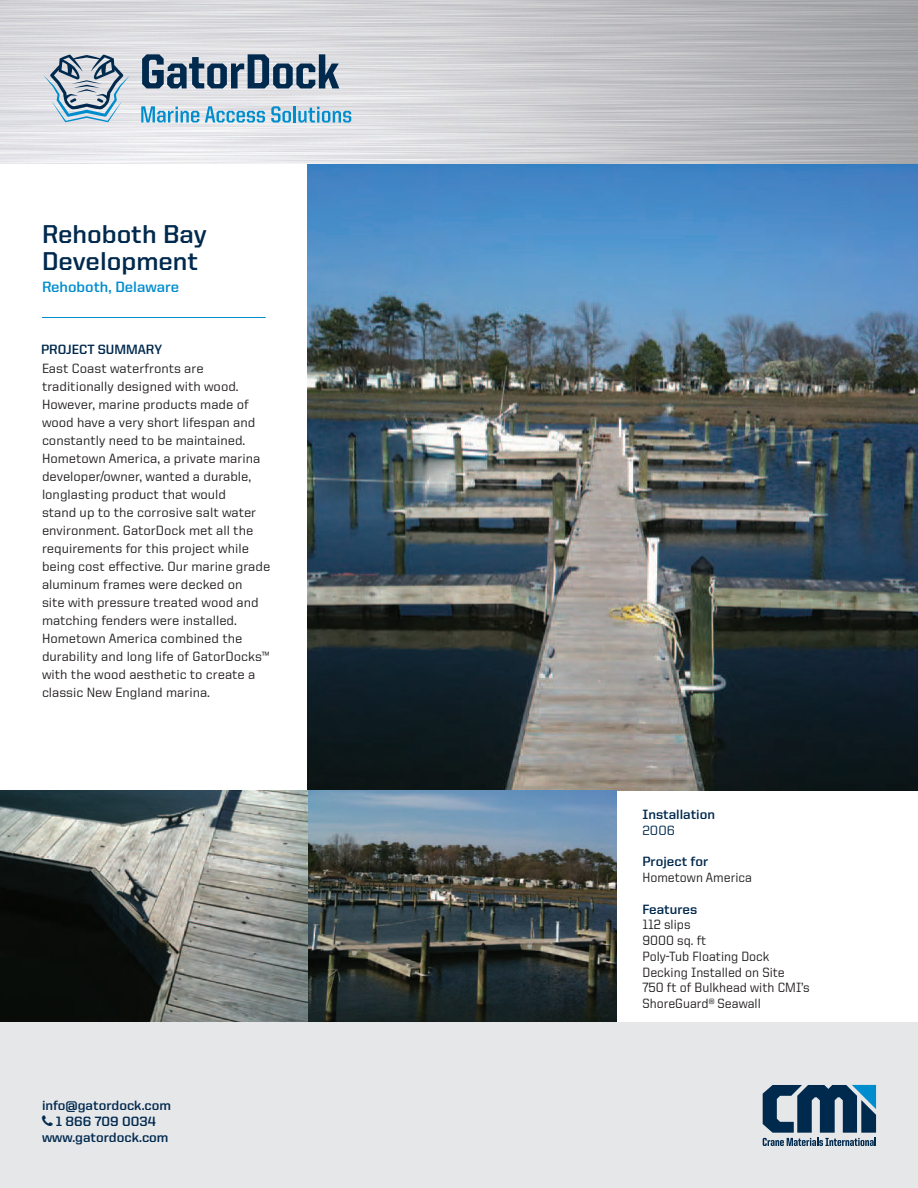
<style>
.page{position:relative;width:918px;height:1188px;background:#fff}
.page>*{position:absolute;margin:0;border:0;box-sizing:border-box;transform-origin:0 0}
.t1{font:700 25.95px "United Sans Reg";color:#00294e}
.t2{font:700 15px "United Sans Reg";color:#008dce}
.t3{font:500 13.5px/18px "United Sans Reg";color:#231f20}
.t4{font:500 13.5px "United Sans Reg";color:#231f20;scale:.95 1}
.t5{font:700 13.5px "United Sans Reg";color:#00294e}
.t6{font:500 13.5px "United Sans Reg";color:#00294e}
</style>
<div class="page">
<img style="left:308px;top:164px;width:610px;height:626px">
<img style="left:0;top:0;width:918px;height:164px">
<hr style="left:42px;top:317px;width:224px;height:1px;background:#008dce">
<img style="left:308px;top:790px;width:308px;height:232px">
<img style="left:0;top:790px;width:308px;height:232px">
<div style="left:0;top:1022px;width:918px;height:166px;background:#e6e7e9"></div>
<svg style="left:763px;top:1085px;width:113px;height:61px"></svg>
<svg style="left:142px;top:54px;width:197px;height:34px;background:#74879b"></svg>
<svg style="left:141px;top:106px;width:58px;height:16px"></svg>
<svg style="left:205px;top:106px;width:60px;height:16px"></svg>
<svg style="left:271px;top:106px;width:20px;height:16px"></svg>
<hr style="left:293px;top:106px;width:3px;height:16px;background:#008dce">
<svg style="left:298px;top:107px;width:53px;height:15px"></svg>
<svg style="left:44px;top:55px;width:86px;height:67px;background:#a9bac8"></svg>
<p class="t1" style="left:42px;top:220px;width:166px">Rehoboth Bay</p>
<p class="t1" style="left:42px;top:247px;width:158px">Development</p>
<p class="t2" style="left:42px;top:279px;width:139px">Rehoboth, Delaware</p>
<p class="t5" style="left:41px;top:342px;width:123px">PROJECT SUMMARY</p>
<p class="t3" style="left:42px;top:359px;width:220px">East Coast waterfronts are traditionally designed with wood.<br>However, marine products made of wood have a very short lifespan and constantly need to be maintained.<br>Hometown America, a private marina developer/owner, wanted a durable,</p>
<p class="t3" style="left:42px;top:485px;width:230px">longlasting product that would<br>stand up to the corrosive salt water environment. GatorDock met all the requirements for this project while being cost effective. Our marine grade</p>
<p class="t3" style="left:42px;top:575px;width:229px">aluminum frames were decked on<br>site with pressure treated wood and matching fenders were installed.<br>Hometown America combined the durability and long life of GatorDocks™</p>
<p class="t3" style="left:42px;top:665px;width:215px">with the wood aesthetic to create a classic New England marina.</p>
<p class="t5" style="left:42px;top:1098px;width:131px">info@gatordock.com</p>
<p class="t5" style="left:56px;top:1114px;width:102px">1 866 709 0034</p>
<p class="t5" style="left:42px;top:1130px;width:128px">www.gatordock.com</p>
<p class="t5" style="left:642px;top:807px;width:74px">Installation</p>
<p class="t6" style="left:642px;top:823px;width:34px">2006</p>
<p class="t5" style="left:642px;top:854px;width:67px">Project for</p>
<p class="t4" style="left:642px;top:870px;width:117px">Hometown America</p>
<p class="t5" style="left:642px;top:902px;width:56px">Features</p>
<p class="t4" style="left:642px;top:917px;width:52px">112 slips</p>
<p class="t4" style="left:642px;top:933px;width:69px">9000 sq. ft</p>
<p class="t4" style="left:642px;top:949px;width:135px">Poly-Tub Floating Dock</p>
<p class="t4" style="left:642px;top:965px;width:151px">Decking Installed on Site</p>
<p class="t4" style="left:642px;top:980px;width:178px">750 ft of Bulkhead with CMI’s</p>
<p class="t4" style="left:642px;top:996px;width:126px">ShoreGuard® Seawall</p>
</div>
